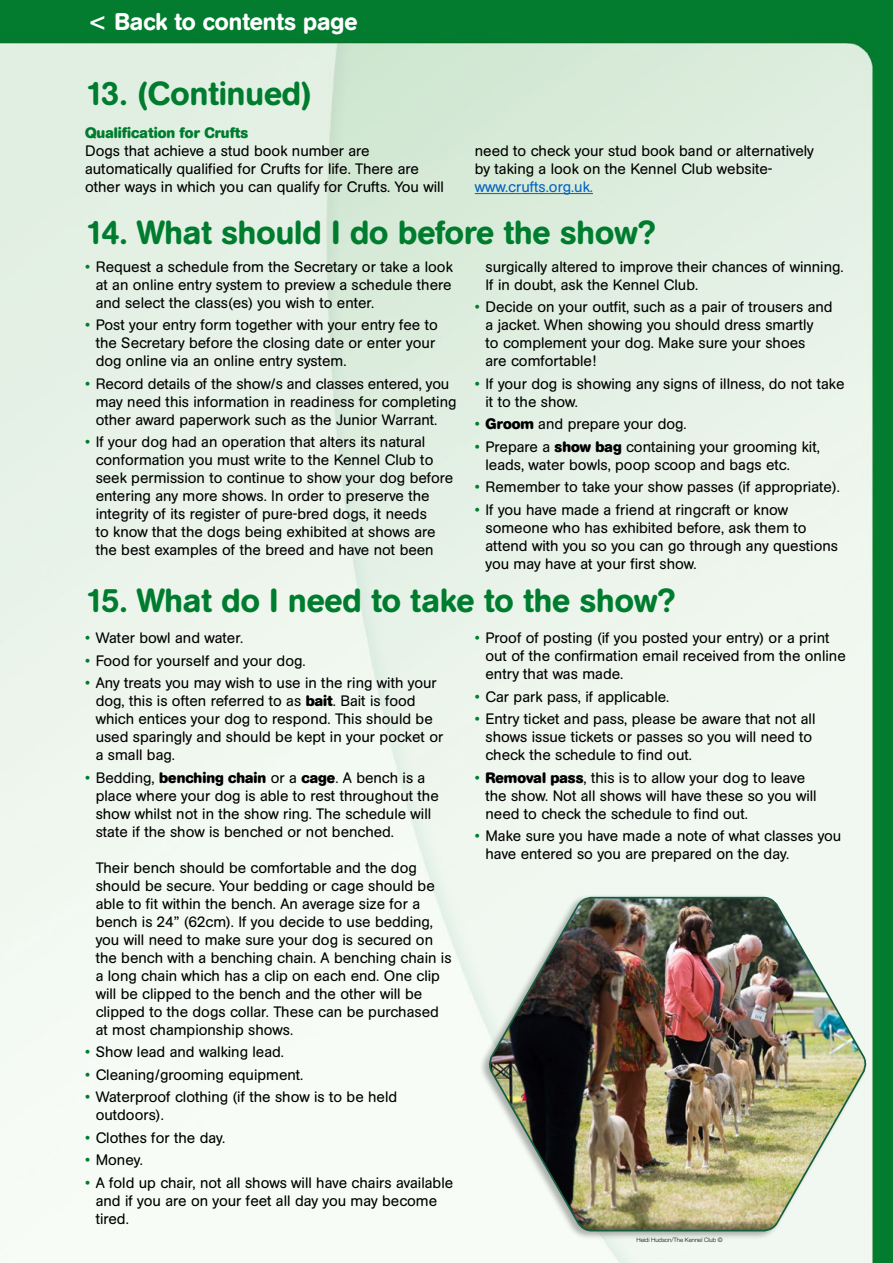
<style>
.page{position:relative;width:893px;height:1263px;background:#fff}
.page>*{position:absolute;margin:0;border:0;box-sizing:border-box;transform-origin:0 0}
.t1{font:500 33px "AG Book Rounded";color:#007c2f}
.t2{font:500 24px "AG Book Rounded";color:#fff}
.t3{font:15px/18px "AG Book Rounded";color:#000}
.t4{font:700 15px "AG Book Rounded";color:#007c2f}
.t5{font:15px "AG Book Rounded";color:#0563c1}
.t6{font:300 6px "Helvetica Neue LT Pro";color:#000}
.s1{font-family:"Swiss 721 BT Bold Rounded";font-weight:400}
.s2{color:#007c2f}
.s3{font-weight:700}
</style>
<div class="page">
<img style="left:0;top:0;width:893px;height:1263px">
<div style="left:479px;top:894px;width:389px;height:346px;background:#000;opacity:.3"></div>
<img style="left:487px;top:896px;width:381px;height:336px">
<hr style="left:475px;top:193px;width:118px;height:1px;background:#0563c1">
<h2 class="t2" style="left:88px;top:8px;width:272px"><span class="s1">&lt;</span> Back to contents page</h2>
<h1 class="t1" style="left:85px;top:74px;width:229px">13. (Continued)</h1>
<p class="t4" style="left:85px;top:124px;width:165px">Qualification for Crufts</p>
<p class="t3" style="left:85px;top:142px;width:361px">Dogs that achieve a stud book number are automatically qualified for Crufts for life. There are other ways in which you can qualify for Crufts. You will</p>
<p class="t3" style="left:475px;top:142px;width:340px">need to check your stud book band or alternatively by taking a look on the Kennel Club website-</p>
<p class="t5" style="left:475px;top:178px;width:120px">www.crufts.org.uk.</p>
<h1 class="t1" style="left:85px;top:214px;width:572px">14. What should I do before the show?</h1>
<p class="t3" style="left:96px;top:257px;width:359px;text-align:justify;text-indent:-11px"><span class="s2">•</span> Request a schedule from the Secretary or take a look at an online entry system to preview a schedule there and select the class(es) you wish to enter.</p>
<p class="t3" style="left:96px;top:316px;width:344px;text-indent:-11px"><span class="s2">•</span> Post your entry form together with your entry fee to the Secretary before the closing date or enter your dog online via an online entry system.</p>
<p class="t3" style="left:96px;top:374px;width:362px;text-indent:-11px"><span class="s2">•</span> Record details of the show/s and classes entered, you may need this information in readiness for completing other award paperwork such as the Junior Warrant.</p>
<p class="t3" style="left:96px;top:433px;width:359px;text-indent:-11px"><span class="s2">•</span> If your dog had an operation that alters its natural conformation you must write to the Kennel Club to seek permission to continue to show your dog before entering any more shows. In order to preserve the integrity of its register of pure-bred dogs, it needs<br>to know that the dogs being exhibited at shows are the best examples of the breed and have not been</p>
<p class="t3" style="left:485px;top:257px;width:360px">surgically altered to improve their chances of winning.<br>If in doubt, ask the Kennel Club.</p>
<p class="t3" style="left:485px;top:298px;width:349px;text-indent:-11px"><span class="s2">•</span> Decide on your outfit, such as a pair of trousers and a jacket. When showing you should dress smartly<br>to complement your dog. Make sure your shoes<br>are comfortable!</p>
<p class="t3" style="left:485px;top:374px;width:360px;text-indent:-11px"><span class="s2">•</span> If your dog is showing any signs of illness, do not take it to the show.</p>
<p class="t3" style="left:475px;top:415px;width:213px"><span class="s2">•</span> <span class="s3">Groom</span> and prepare your dog.</p>
<p class="t3" style="left:485px;top:437px;width:336px;text-indent:-11px"><span class="s2">•</span> Prepare a <span class="s3">show bag</span> containing your grooming kit, leads, water bowls, poop scoop and bags etc.</p>
<p class="t3" style="left:475px;top:478px;width:366px"><span class="s2">•</span> Remember to take your show passes (if appropriate).</p>
<p class="t3" style="left:485px;top:500px;width:354px;text-indent:-11px"><span class="s2">•</span> If you have made a friend at ringcraft or know someone who has exhibited before, ask them to attend with you so you can go through any questions you may have at your first show.</p>
<h1 class="t1" style="left:85px;top:581px;width:592px">15. What do I need to take to the show?</h1>
<p class="t3" style="left:85px;top:629px;width:160px"><span class="s2">•</span> Water bowl and water.</p>
<p class="t3" style="left:85px;top:651px;width:222px"><span class="s2">•</span> Food for yourself and your dog.</p>
<p class="t3" style="left:96px;top:674px;width:349px;text-indent:-11px"><span class="s2">•</span> Any treats you may wish to use in the ring with your dog, this is often referred to as <span class="s3">bait</span>. Bait is food which entices your dog to respond. This should be used sparingly and should be kept in your pocket or a small bag.</p>
<p class="t3" style="left:96px;top:768px;width:345px;text-indent:-11px"><span class="s2">•</span> Bedding, <span class="s3">benching chain</span> or a <span class="s3">cage</span>. A bench is a place where your dog is able to rest throughout the show whilst not in the show ring. The schedule will state if the show is benched or not benched.</p>
<p class="t3" style="left:96px;top:858px;width:357px">Their bench should be comfortable and the dog should be secure. Your bedding or cage should be able to fit within the bench. An average size for a bench is 24” (62cm). If you decide to use bedding, you will need to make sure your dog is secured on the bench with a benching chain. A benching chain is a long chain which has a clip on each end. One clip will be clipped to the bench and the other will be clipped to the dogs collar. These can be purchased at most championship shows.</p>
<p class="t3" style="left:85px;top:1043px;width:201px"><span class="s2">•</span> Show lead and walking lead.</p>
<p class="t3" style="left:85px;top:1065px;width:220px"><span class="s2">•</span> Cleaning/grooming equipment.</p>
<p class="t3" style="left:96px;top:1088px;width:303px;text-indent:-11px"><span class="s2">•</span> Waterproof clothing (if the show is to be held outdoors).</p>
<p class="t3" style="left:85px;top:1128px;width:142px"><span class="s2">•</span> Clothes for the day.</p>
<p class="t3" style="left:85px;top:1151px;width:59px"><span class="s2">•</span> Money.</p>
<p class="t3" style="left:96px;top:1173px;width:359px;text-indent:-11px"><span class="s2">•</span> A fold up chair, not all shows will have chairs available and if you are on your feet all day you may become tired.</p>
<p class="t3" style="left:485px;top:629px;width:362px;text-indent:-11px"><span class="s2">•</span> Proof of posting (if you posted your entry) or a print out of the confirmation email received from the online entry that was made.</p>
<p class="t3" style="left:475px;top:687px;width:196px"><span class="s2">•</span> Car park pass, if applicable.</p>
<p class="t3" style="left:485px;top:710px;width:331px;text-indent:-11px"><span class="s2">•</span> Entry ticket and pass, please be aware that not all shows issue tickets or passes so you will need to check the schedule to find out.</p>
<p class="t3" style="left:485px;top:768px;width:333px;text-indent:-11px"><span class="s2">•</span> <span class="s3">Removal pass</span>, this is to allow your dog to leave the show. Not all shows will have these so you will need to check the schedule to find out.</p>
<p class="t3" style="left:485px;top:827px;width:357px;text-indent:-11px"><span class="s2">•</span> Make sure you have made a note of what classes you have entered so you are prepared on the day.</p>
<p class="t6" style="left:636px;top:1236px;width:88px">Heidi Hudson/The Kennel Club ©</p>
</div>
